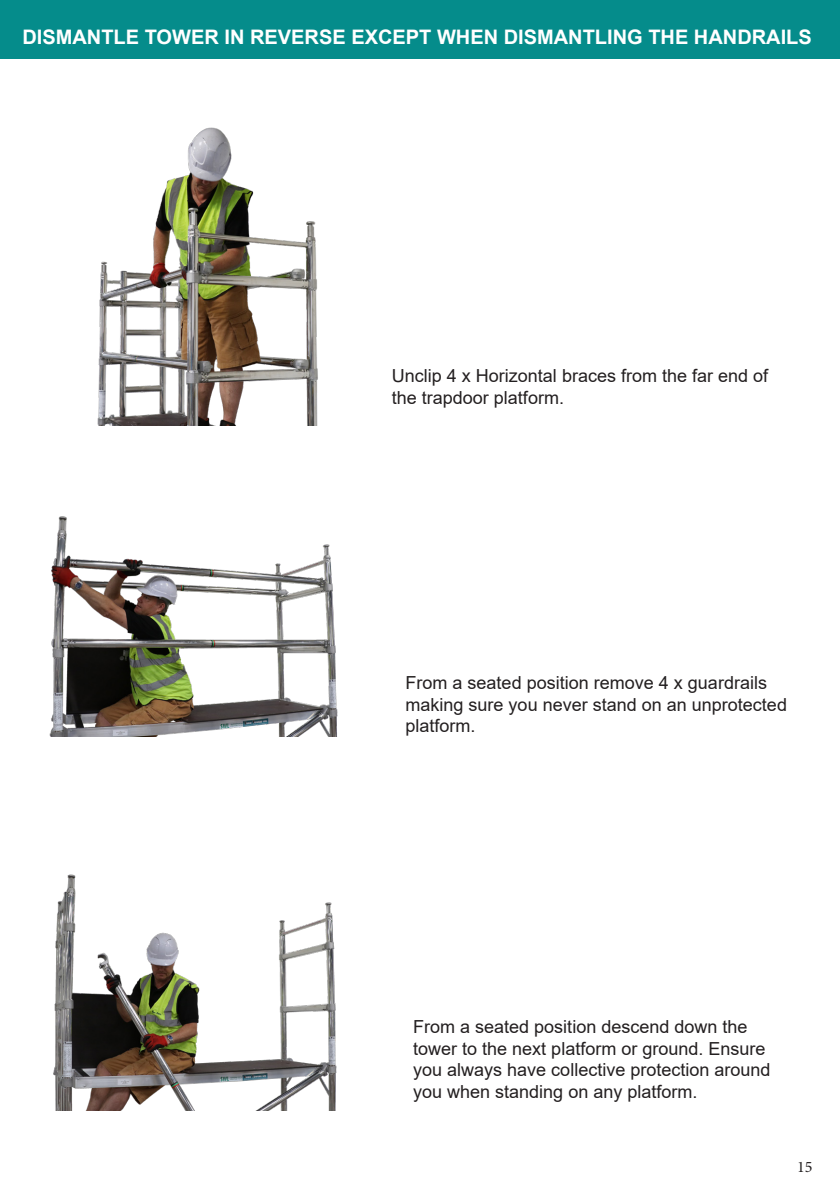
<style>
.page{position:relative;width:840px;height:1191px;background:#fff}
.page>*{position:absolute;margin:0;border:0;box-sizing:border-box;transform-origin:0 0}
.t1{font:700 20px "Arial";color:#fff}
.t2{font:18px/21.6px "Arial";color:#231f20}
.t3{font:16px "Minion Pro";color:#231f20}
</style>
<div class="page">
<div style="left:0;top:0;width:839px;height:59px;background:#058c8b"></div>
<img style="left:97px;top:127px;width:221px;height:298px">
<img style="left:49px;top:516px;width:289px;height:220px">
<img style="left:53px;top:874px;width:284px;height:236px">
<p class="t1" style="left:22px;top:23px;width:790px">DISMANTLE TOWER IN REVERSE EXCEPT WHEN DISMANTLING THE HANDRAILS</p>
<p class="t2" style="left:391px;top:365px;width:378px">Unclip 4 x Horizontal braces from the far end of the trapdoor platform.</p>
<p class="t2" style="left:405px;top:671px;width:383px">From a seated position remove 4 x guardrails making sure you never stand on an unprotected platform.</p>
<p class="t2" style="left:413px;top:1015px;width:359px">From a seated position descend down the tower to the next platform or ground. Ensure you always have collective protection around you when standing on any platform.</p>
<p class="t3" style="left:796px;top:1156px;width:17px">15</p>
</div>
